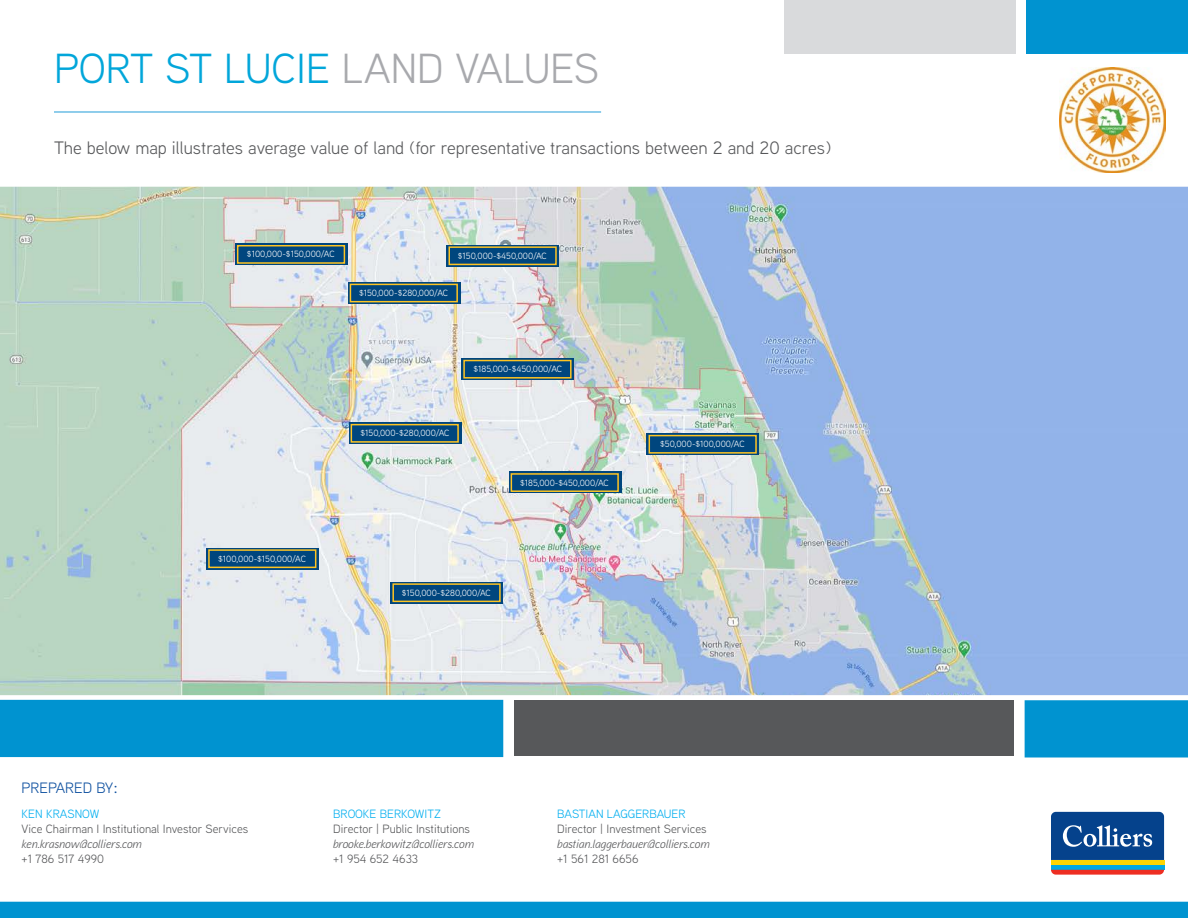
<style>
.page{position:relative;width:1188px;height:918px;background:#fff}
.page>*{position:absolute;margin:0;border:0;box-sizing:border-box;transform-origin:0 0}
.t1{font:42px "Aaux Next";color:#02a6da}
.t2{font:18px "Aaux Next";color:#57585a}
.t3{font:15px "Aaux Next";color:#0f51a0}
.Prepared_Cover{font:12px "Aaux Next";color:#57585a}
.Prepared_Cover-2{font:italic 12px "Aaux Next";color:#57585a}
.Prepared_Cover-3{font:12px "Aaux Next";color:#00aeef}
.t4{font:9px "Aaux Next";color:#fff}
.s1{color:#a8a9ad}
.s2{font-size:18px}
</style>
<div class="page">
<img style="left:0;top:187px;width:1188px;height:508px">
<svg style="left:1051px;top:811px;width:114px;height:64px;background:#44688c"></svg>
<div style="left:0;top:902px;width:1188px;height:16px;background:#0093d0"></div>
<div style="left:1026px;top:0;width:162px;height:54px;background:#0093d0"></div>
<div style="left:784px;top:0;width:231px;height:54px;background:#d9dadc"></div>
<hr style="left:54px;top:111px;width:547px;height:2px;background:#6bbde5">
<div style="left:1025px;top:700px;width:163px;height:58px;background:#0093d0"></div>
<div style="left:514px;top:700px;width:500px;height:56px;background:#57585a"></div>
<div style="left:0;top:700px;width:503px;height:57px;background:#0093d0"></div>
<img style="left:1060px;top:67px;width:105px;height:106px">
<div style="left:647px;top:433px;width:112px;height:22px;background:#00467e"></div>
<div style="left:649px;top:435px;width:108px;height:19px;border:2px solid #fec422"></div>
<div style="left:509px;top:471px;width:112px;height:22px;background:#00467e"></div>
<div style="left:511px;top:473px;width:108px;height:19px;border:2px solid #fec422"></div>
<div style="left:235px;top:243px;width:113px;height:22px;background:#00467e"></div>
<div style="left:237px;top:245px;width:108px;height:19px;border:2px solid #fec422"></div>
<div style="left:206px;top:548px;width:113px;height:21px;background:#00467e"></div>
<div style="left:208px;top:549px;width:108px;height:19px;border:2px solid #fec422"></div>
<svg style="left:348px;top:282px;width:113px;height:22px;background:#0c4c79"></svg>
<div style="left:350px;top:284px;width:108px;height:18px;border:2px solid #fec422"></div>
<div style="left:391px;top:582px;width:112px;height:21px;background:#00467e"></div>
<div style="left:392px;top:583px;width:109px;height:19px;border:2px solid #fec422"></div>
<div style="left:447px;top:245px;width:112px;height:22px;background:#00467e"></div>
<div style="left:449px;top:246px;width:108px;height:19px;border:2px solid #fec422"></div>
<div style="left:349px;top:422px;width:112px;height:22px;background:#00467e"></div>
<div style="left:351px;top:424px;width:108px;height:19px;border:2px solid #fec422"></div>
<div style="left:461px;top:358px;width:113px;height:22px;background:#00467e"></div>
<div style="left:463px;top:360px;width:109px;height:19px;border:2px solid #fec422"></div>
<p class="t1" style="left:54px;top:40px;width:547px">PORT ST LUCIE <span class="s1">LAND VALUES</span></p>
<p class="t2" style="left:54px;top:136px;width:779px">The below map illustrates average value of land (for representative transactions between 2 and 20 acres)</p>
<p class="t3" style="left:22px;top:777px;width:98px">PREPARED BY<span class="s2">:</span></p>
<p class="t4" style="left:247px;top:248px;width:89px">$100,000-$150,000/AC</p>
<p class="t4" style="left:458px;top:250px;width:90px">$150,000-$450,000/AC</p>
<p class="t4" style="left:359px;top:287px;width:91px">$150,000-$280,000/AC</p>
<p class="t4" style="left:218px;top:552px;width:89px">$100,000-$150,000/AC</p>
<p class="t4" style="left:361px;top:427px;width:91px">$150,000-$280,000/AC</p>
<p class="t4" style="left:473px;top:363px;width:90px">$185,000-$450,000/AC</p>
<p class="t4" style="left:520px;top:476px;width:90px">$185,000-$450,000/AC</p>
<p class="t4" style="left:402px;top:586px;width:91px">$150,000-$280,000/AC</p>
<p class="t4" style="left:660px;top:438px;width:86px">$50,000-$100,000/AC</p>
<p class="Prepared_Cover-3" style="left:22px;top:806px;width:79px">KEN KRASNOW</p>
<p class="Prepared_Cover" style="left:22px;top:821px;width:228px">Vice Chairman I Institutional Investor Services</p>
<p class="Prepared_Cover-2" style="left:22px;top:836px;width:122px">ken.krasnow@colliers.com</p>
<p class="Prepared_Cover" style="left:22px;top:851px;width:84px">+1 786 517 4990</p>
<p class="Prepared_Cover-3" style="left:333px;top:806px;width:109px">BROOKE BERKOWITZ</p>
<p class="Prepared_Cover" style="left:333px;top:821px;width:138px">Director | Public Institutions</p>
<p class="Prepared_Cover-2" style="left:333px;top:836px;width:142px">brooke.berkowitz@colliers.com</p>
<p class="Prepared_Cover" style="left:333px;top:851px;width:86px">+1 954 652 4633</p>
<p class="Prepared_Cover-3" style="left:557px;top:806px;width:130px">BASTIAN LAGGERBAUER</p>
<p class="Prepared_Cover" style="left:557px;top:821px;width:151px">Director | Investment Services</p>
<p class="Prepared_Cover-2" style="left:557px;top:836px;width:154px">bastian.laggerbauer@colliers.com</p>
<p class="Prepared_Cover" style="left:557px;top:851px;width:83px">+1 561 281 6656</p>
</div>
